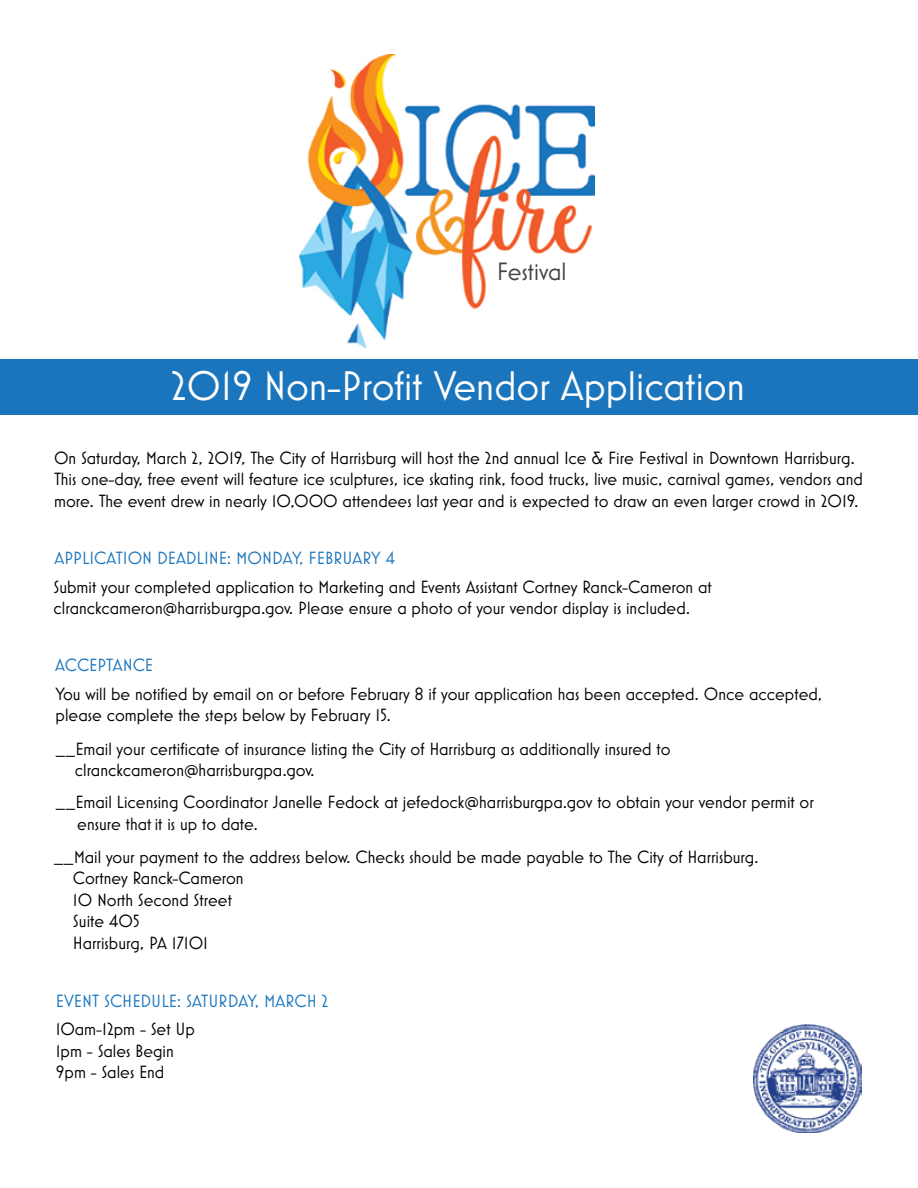
<style>
.page{position:relative;width:918px;height:1188px;background:#fff}
.page>*{position:absolute;margin:0;border:0;box-sizing:border-box;transform-origin:0 0}
.t1{font:42px "Mostra Nuova";color:#fff}
.t2{font:25.5px "Mostra Nuova";color:#434345}
.t3{font:18px/21.6px "Mostra Nuova";color:#000}
.t4{font:18px "Mostra Nuova";color:#1b75bc}
</style>
<div class="page">
<img style="left:754px;top:1025px;width:108px;height:108px">
<div style="left:0;top:359px;width:918px;height:55px;background:#1b75bc"></div>
<img style="left:300px;top:54px;width:295px;height:294px">
<h2 class="t2" style="left:497px;top:257px;width:71px">Festival</h2>
<h1 class="t1" style="left:171px;top:362px;width:576px">2019 Non-Profit Vendor Application</h1>
<p class="t3" style="left:54px;top:447px;width:810px">On Saturday, March 2, 2019, The City of Harrisburg will host the 2nd annual Ice &amp; Fire Festival in Downtown Harrisburg.<br>This one-day, free event will feature ice sculptures, ice skating rink, food trucks, live music, carnival games, vendors and more. The event drew in nearly 10,000 attendees last year and is expected to draw an even larger crowd in 2019.</p>
<p class="t4" style="left:55px;top:548px;width:342px">APPLICATION DEADLINE: MONDAY, FEBRUARY 4</p>
<p class="t3" style="left:54px;top:575px;width:660px">Submit your completed application to Marketing and Events Assistant Cortney Ranck-Cameron at clranckcameron@harrisburgpa.gov. Please ensure a photo of your vendor display is included.</p>
<p class="t4" style="left:55px;top:655px;width:100px">ACCEPTANCE</p>
<p class="t3" style="left:56px;top:682px;width:768px">You will be notified by email on or before February 8 if your application has been accepted. Once accepted, please complete the steps below by February 15.</p>
<p class="t3" style="left:75px;top:737px;width:597px;text-indent:-19px">__Email your certificate of insurance listing the City of Harrisburg as additionally insured to clranckcameron@harrisburgpa.gov.</p>
<p class="t3" style="left:77px;top:791px;width:738px;text-indent:-22px">__Email Licensing Coordinator Janelle Fedock at jefedock@harrisburgpa.gov to obtain your vendor permit or ensure that it is up to date.</p>
<p class="t3" style="left:73px;top:845px;width:687px;text-indent:-19px">__Mail your payment to the address below. Checks should be made payable to The City of Harrisburg.<br>Cortney Ranck-Cameron<br>10 North Second Street<br>Suite 405<br>Harrisburg, PA 17101</p>
<p class="t4" style="left:56px;top:991px;width:274px">EVENT SCHEDULE: SATURDAY, MARCH 2</p>
<p class="t3" style="left:56px;top:1018px;width:140px">10am-12pm - Set Up<br>1pm - Sales Begin<br>9pm - Sales End</p>
</div>
